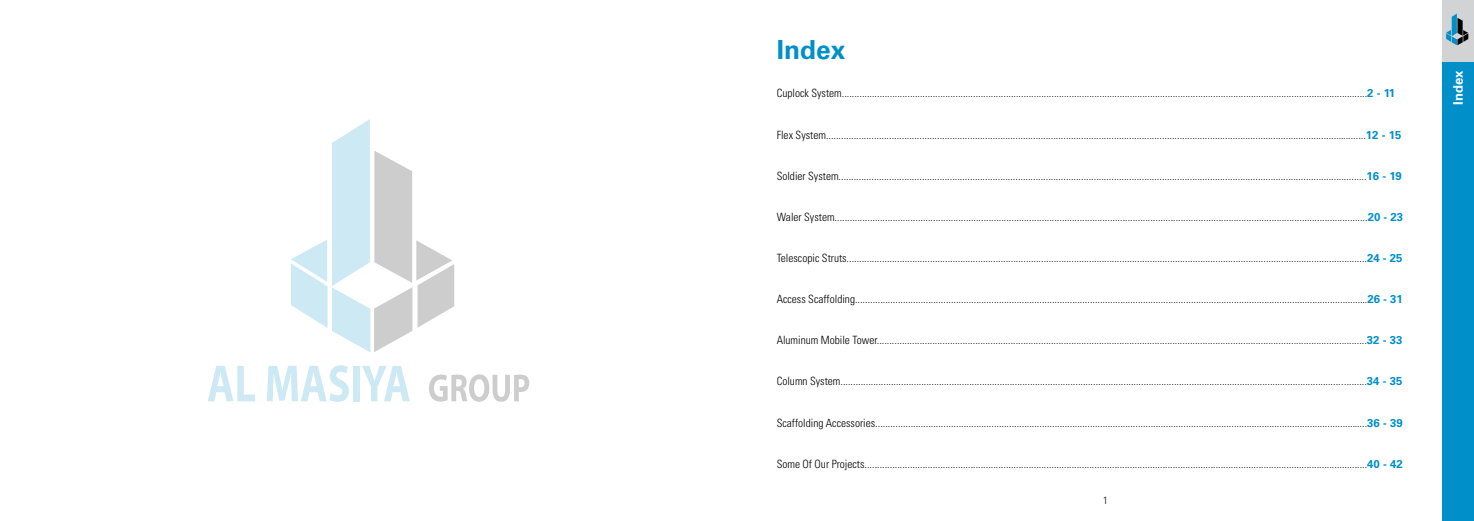
<style>
.page{position:relative;width:1474px;height:521px;background:#fff}
.page>*{position:absolute;margin:0;border:0;box-sizing:border-box;transform-origin:0 0}
.t1{font:700 26.25px "Univers";color:#008fc9}
.t2{font:700 13.12px "Univers";color:#fff}
.t3{font:300 condensed 11.38px "Univers";color:#000}
.t4{font:300 condensed 10.5px "Univers";color:#000}
.s1{font-weight:700;font-stretch:normal;color:#008fc9}
</style>
<div class="page">
<div style="left:1441px;top:0;width:32px;height:521px;background:#008fc9"></div>
<div style="left:1441px;top:0;width:32px;height:62px;background:#d1d3d4"></div>
<svg style="left:1446px;top:14px;width:22px;height:31px"></svg>
<svg style="left:291px;top:119px;width:163px;height:233px"></svg>
<svg style="left:208px;top:366px;width:47px;height:35px"></svg>
<svg style="left:267px;top:365px;width:82px;height:37px"></svg>
<div style="left:353px;top:366px;width:7px;height:35px;background:#cde9f4"></div>
<svg style="left:362px;top:366px;width:48px;height:35px"></svg>
<svg style="left:429px;top:374px;width:100px;height:28px"></svg>
<h1 class="t1" style="left:776px;top:35px;width:70px">Index</h1>
<p class="t3" style="left:776px;top:87px;width:620px">Cuplock System................................................................................................................................................................................................................<span class="s1">2 - 11</span></p>
<p class="t3" style="left:776px;top:128px;width:626px">Flex System......................................................................................................................................................................................................................<span class="s1">12 - 15</span></p>
<p class="t3" style="left:776px;top:169px;width:626px">Soldier System.................................................................................................................................................................................................................<span class="s1">16 - 19</span></p>
<p class="t3" style="left:776px;top:210px;width:628px">Waler System...................................................................................................................................................................................................................<span class="s1">20 - 23</span></p>
<p class="t3" style="left:776px;top:251px;width:627px">Telescopic Struts..............................................................................................................................................................................................................<span class="s1">24 - 25</span></p>
<p class="t3" style="left:776px;top:292px;width:627px">Access Scaffolding...........................................................................................................................................................................................................<span class="s1">26 - 31</span></p>
<p class="t3" style="left:776px;top:333px;width:627px">Aluminum Mobile Tower..................................................................................................................................................................................................<span class="s1">32 - 33</span></p>
<p class="t3" style="left:776px;top:374px;width:627px">Column System................................................................................................................................................................................................................<span class="s1">34 - 35</span></p>
<p class="t3" style="left:776px;top:416px;width:627px">Scaffolding Accessories...................................................................................................................................................................................................<span class="s1">36 - 39</span></p>
<p class="t3" style="left:776px;top:457px;width:627px">Some Of Our Projects.......................................................................................................................................................................................................<span class="s1">40 - 42</span></p>
<p class="t4" style="left:1103px;top:494px;width:6px">1</p>
<p class="t2" style="left:1450px;top:105px;width:36px;rotate:-90deg">Index</p>
</div>
